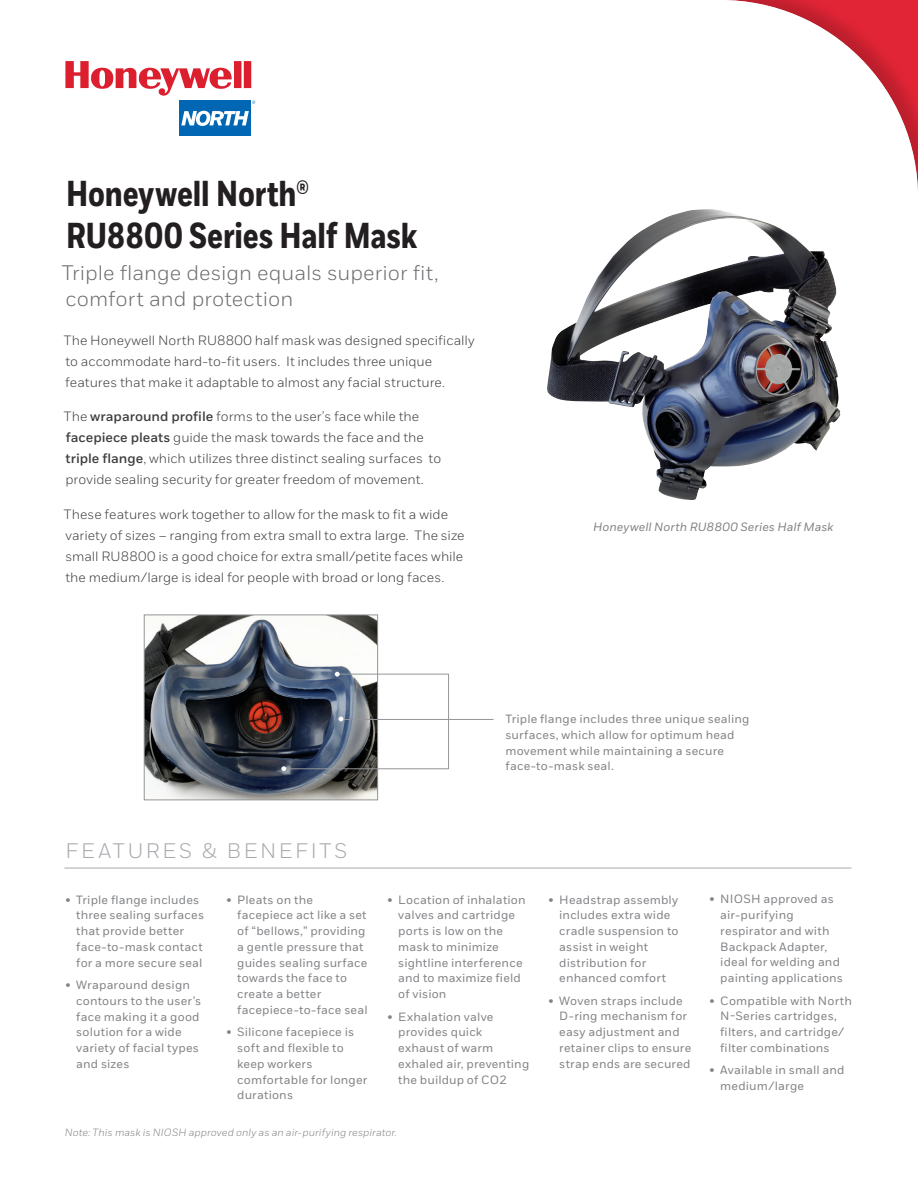
<style>
.page{position:relative;width:918px;height:1188px;background:#fff}
.page>*{position:absolute;margin:0;border:0;box-sizing:border-box;transform-origin:0 0}
.t1{font:800 36px/42px "Honeywell Cond";letter-spacing:-.005em;color:#231f20}
.t2{font:21px/25.5px "Honeywell Sans";color:#6c6d70}
.t3{font:21px "Honeywell Sans";letter-spacing:.13em;color:#a8a9ad}
.t4{font:13.5px/21px "Honeywell Sans";color:#3e3e3f}
.t5{font:500 12px/15.8px "Honeywell Sans";letter-spacing:.01em;color:#808285}
.t6{font:italic 500 12px "Honeywell Sans";letter-spacing:.005em;color:#808285}
.t7{font:italic 10.5px "Honeywell Sans";letter-spacing:.005em;color:#808285}
.s1{font-weight:700}
</style>
<div class="page">
<div style="left:179px;top:101px;width:72px;height:35px;background:#0166b3"></div>
<svg style="left:196px;top:111px;width:14px;height:15px"></svg>
<svg style="left:181px;top:111px;width:16px;height:14px"></svg>
<div style="left:200px;top:114px;width:7px;height:9px;background:#0166b3;border-radius:3px"></div>
<svg style="left:209px;top:111px;width:40px;height:14px"></svg>
<svg style="left:65px;top:61px;width:190px;height:43px"></svg>
<img style="left:547px;top:210px;width:293px;height:290px">
<hr style="left:64px;top:868px;width:787px;height:1px;background:#a8a9ad">
<img style="left:146px;top:617px;width:230px;height:181px">
<div style="left:144px;top:615px;width:234px;height:185px;border:1px solid #939598"></div>
<hr style="left:284px;top:768px;width:165px;height:1px;background:#939598">
<hr style="left:342px;top:719px;width:152px;height:1px;background:#939598">
<hr style="left:337px;top:674px;width:112px;height:1px;background:#939598">
<hr style="left:448px;top:674px;width:1px;height:95px;background:#939598">
<svg style="left:335px;top:672px;width:5px;height:5px"></svg>
<svg style="left:339px;top:717px;width:4px;height:4px"></svg>
<svg style="left:281px;top:766px;width:5px;height:5px"></svg>
<h1 class="t1" style="left:66px;top:174px;width:353px">Honeywell North®<br>RU8800 Series Half Mask</h1>
<h2 class="t2" style="left:62px;top:260px;width:378px">Triple flange design equals superior fit, comfort and protection</h2>
<p class="t4" style="left:64px;top:330px;width:412px">The Honeywell North RU8800 half mask was designed specifically to accommodate hard-to-fit users. It includes three unique features that make it adaptable to almost any facial structure.</p>
<p class="t4" style="left:64px;top:406px;width:379px">The <span class="s1">wraparound profile</span> forms to the user’s face while the <span class="s1">facepiece pleats</span> guide the mask towards the face and the <span class="s1">triple flange</span>, which utilizes three distinct sealing surfaces to provide sealing security for greater freedom of movement.</p>
<p class="t4" style="left:64px;top:504px;width:402px">These features work together to allow for the mask to fit a wide variety of sizes – ranging from extra small to extra large. The size small RU8800 is a good choice for extra small/petite faces while the medium/large is ideal for people with broad or long faces.</p>
<p class="t6" style="left:593px;top:520px;width:242px">Honeywell North RU8800 Series Half Mask</p>
<h2 class="t3" style="left:65px;top:838px;width:284px">FEATURES &amp; BENEFITS</h2>
<p class="t5" style="left:505px;top:711px;width:246px">Triple flange includes three unique sealing surfaces, which allow for optimum head movement while maintaining a secure face-to-mask seal.</p>
<p class="t5" style="left:76px;top:892px;width:129px;text-indent:-11px">• Triple flange includes three sealing surfaces that provide better face-to-mask contact for a more secure seal</p>
<p class="t5" style="left:76px;top:977px;width:127px;text-indent:-11px">• Wraparound design contours to the user’s face making it a good solution for a wide variety of facial types and sizes</p>
<p class="t5" style="left:237px;top:892px;width:132px;text-indent:-11px">• Pleats on the facepiece act like a set of “bellows,” providing a gentle pressure that guides sealing surface towards the face to create a better facepiece-to-face seal</p>
<p class="t5" style="left:237px;top:1025px;width:132px;text-indent:-11px">• Silicone facepiece is soft and flexible to keep workers comfortable for longer durations</p>
<p class="t5" style="left:398px;top:892px;width:129px;text-indent:-11px">• Location of inhalation valves and cartridge ports is low on the mask to minimize sightline interference and to maximize field of vision</p>
<p class="t5" style="left:398px;top:1009px;width:133px;text-indent:-11px">• Exhalation valve provides quick exhaust of warm exhaled air, preventing the buildup of CO2</p>
<p class="t7" style="left:65px;top:1126px;width:334px">Note: This mask is NIOSH approved only as an air-purifying respirator.</p>
<p class="t5" style="left:559px;top:892px;width:121px;text-indent:-11px">• Headstrap assembly includes extra wide cradle suspension to assist in weight distribution for enhanced comfort</p>
<p class="t5" style="left:559px;top:993px;width:134px;text-indent:-11px">• Woven straps include<br>D-ring mechanism for easy adjustment and retainer clips to ensure strap ends are secured</p>
<p class="t5" style="left:720px;top:892px;width:124px;text-indent:-11px">• NIOSH approved as air-purifying respirator and with<br>Backpack Adapter, ideal for welding and painting applications</p>
<p class="t5" style="left:720px;top:993px;width:133px;text-indent:-11px">• Compatible with North<br>N-Series cartridges, filters, and cartridge/ filter combinations</p>
<p class="t5" style="left:720px;top:1063px;width:126px;text-indent:-11px">• Available in small and medium/large</p>
</div>
